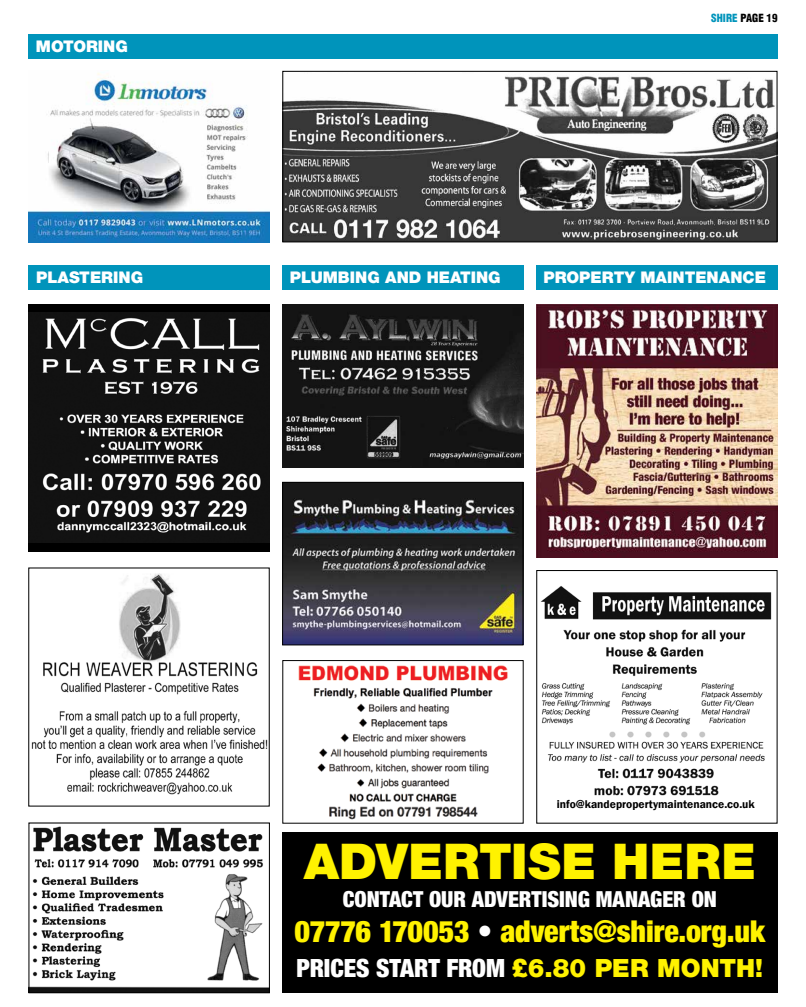
<style>
.page{position:relative;width:806px;height:1007px;background:#fff}
.page>*{position:absolute;margin:0;border:0;box-sizing:border-box;transform-origin:0 0}
.t1{font:900 49px "Helvetica Neue LTW1 G";letter-spacing:.005em;color:#fff200}
.t2{font:900 condensed 30px "Helvetica Neue LTW1 G";letter-spacing:-.005em;color:#fff200}
.t3{font:900 condensed 25px "Helvetica Neue LTW1 G";letter-spacing:-.005em;color:#fff}
.t4{font:900 condensed 22px "Helvetica Neue LTW1 G";letter-spacing:-.005em;color:#fff}
.t5{font:900 16px "Helvetica Neue LTW1 G";color:#fff}
.t6{font:600 11.5px "Franklin Gothic";color:#000}
.t7{font:900 condensed 11px "Helvetica LT";color:#000}
.s1{color:#0094bb}
.s2{color:#fff}
.s3{font-stretch:normal;color:#fff200}
</style>
<div class="page">
<div style="left:28px;top:34px;width:749px;height:25px;background:#0094bb"></div>
<img style="left:28px;top:73px;width:241px;height:169px">
<img style="left:284px;top:76px;width:491px;height:164px">
<div style="left:282px;top:71px;width:495px;height:171px;border:1px solid #000"></div>
<img style="left:298px;top:665px;width:210px;height:155px">
<img style="left:284px;top:483px;width:237px;height:160px">
<div style="left:282px;top:481px;width:241px;height:164px;border:1px solid #000"></div>
<div style="left:282px;top:265px;width:241px;height:25px;background:#0094bb"></div>
<img style="left:282px;top:304px;width:241px;height:163px">
<div style="left:282px;top:831px;width:495px;height:161px;background:#000"></div>
<div style="left:28px;top:265px;width:241px;height:25px;background:#0094bb"></div>
<div style="left:28px;top:304px;width:241px;height:247px;background:#000"></div>
<img style="left:28px;top:313px;width:241px;height:229px">
<img style="left:31px;top:573px;width:236px;height:222px">
<img style="left:30px;top:826px;width:238px;height:165px">
<div style="left:28px;top:822px;width:242px;height:171px;border:1px solid #000"></div>
<img style="left:536px;top:304px;width:241px;height:253px">
<div style="left:536px;top:265px;width:241px;height:25px;background:#0094bb"></div>
<img style="left:540px;top:586px;width:232px;height:210px">
<div style="left:536px;top:570px;width:241px;height:253px;border:1px solid #000"></div>
<p class="t5" style="left:36px;top:36px;width:93px">MOTORING</p>
<p class="t7" style="left:710px;top:11px;width:68px"><span class="s1">SHIRE</span> PAGE 19</p>
<p class="t5" style="left:36px;top:267px;width:108px">PLASTERING</p>
<p class="t5" style="left:543px;top:267px;width:224px">PROPERTY MAINTENANCE</p>
<p class="t5" style="left:289px;top:267px;width:212px">PLUMBING AND HEATING</p>
<p class="t6" style="left:556px;top:797px;width:199px">info@kandepropertymaintenance.co.uk</p>
<h1 class="t1" style="left:303px;top:832px;width:453px">ADVERTISE HERE</h1>
<h3 class="t4" style="left:342px;top:886px;width:375px">CONTACT OUR ADVERTISING MANAGER ON</h3>
<h2 class="t2" style="left:294px;top:913px;width:471px">07776 170053 <span class="s2">•</span> adverts@shire.org.uk</h2>
<h3 class="t3" style="left:296px;top:952px;width:468px">PRICES START FROM <span class="s3">£6.80 PER MONTH!</span></h3>
</div>
